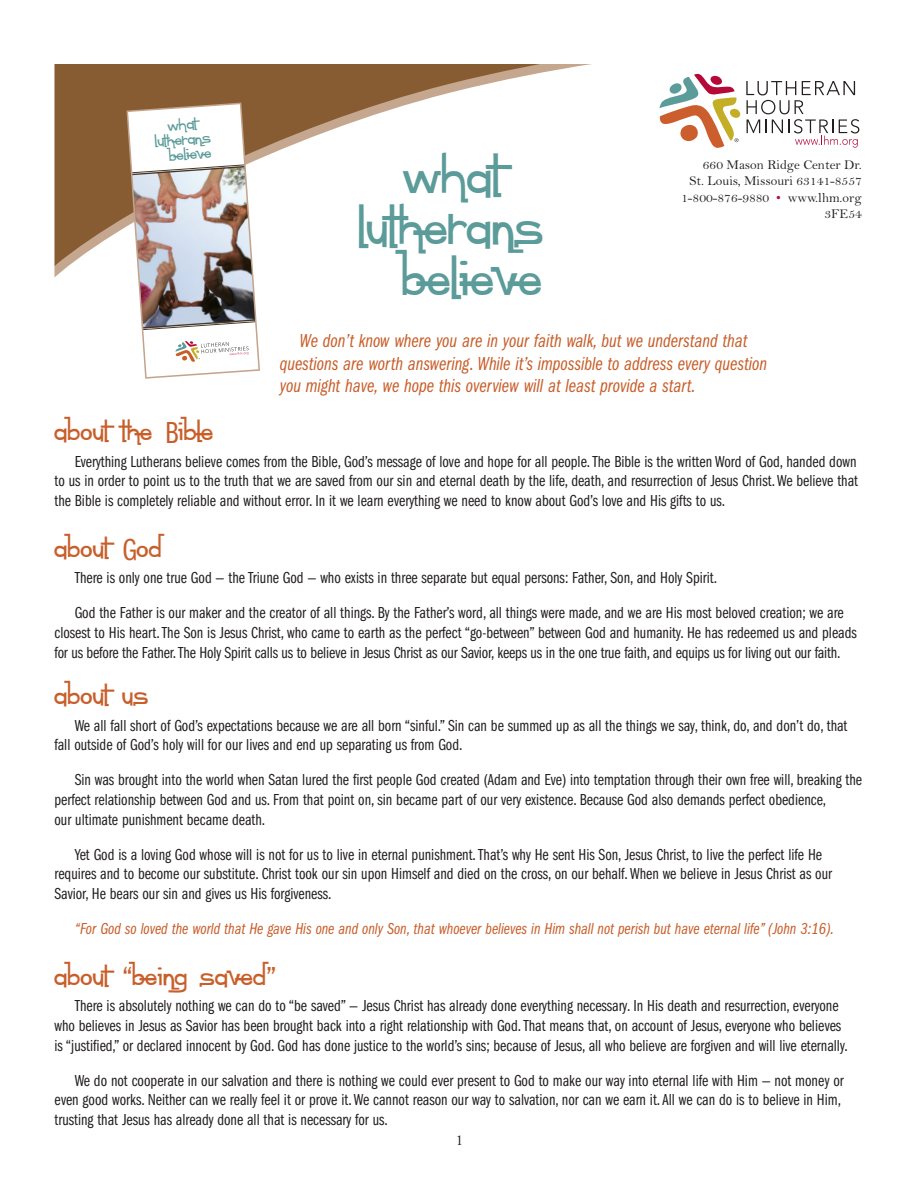
<style>
.page{position:relative;width:918px;height:1188px;background:#fff}
.page>*{position:absolute;margin:0;border:0;box-sizing:border-box;transform-origin:0 0}
.t1{font:43.8px "contempojungleminuet";color:#5b9b99}
.t2{font:22.5px "contempojungleminuet";color:#c85f2b}
.t3{font:19.5px/22.5px "ITC Franklin Gothic Std Bk Cp It";color:#c85f2b}
.t4{font:16.5px/19.8px "ITC Franklin Gothic Std Bk Cp";color:#231f20}
.t5{font:16.5px "ITC Franklin Gothic Std Bk Cp It";color:#c85f2b}
.t6{font:15px "Adobe Garamond Pro";color:#231f20}
.t7{font:13.5px "Bell MT Std";color:#231f20}
.t8{font:12.9px "contempojungleminuet";color:#5b9b99}
.s1{color:#b50938}
.s2{font-family:"ITC Franklin Gothic Std Bk Cp";font-size:31.5px}
</style>
<div class="page">
<svg style="left:854px;top:81px;width:5px;height:67px"></svg>
<svg style="left:54px;top:64px;width:800px;height:214px"></svg>
<img style="left:126px;top:102px;width:135px;height:277px">
<p class="t8" style="left:167px;top:119px;width:32px;rotate:-4deg">what</p>
<p class="t8" style="left:155px;top:135px;width:57px;rotate:-4deg">lutherans</p>
<p class="t8" style="left:169px;top:149px;width:44px;rotate:-4deg">believe</p>
<p class="t1" style="left:403px;top:153px;width:102px">what</p>
<p class="t1" style="left:359px;top:204px;width:187px">lutherans</p>
<p class="t7" style="left:703px;top:157px;width:161px">660 Mason Ridge Center Dr.</p>
<p class="t7" style="left:690px;top:174px;width:174px">St. Louis, Missouri 63141-8557</p>
<p class="t7" style="left:681px;top:190px;width:182px">1-800-876-9880 <span class="s1">•</span> www.lhm.org</p>
<p class="t7" style="left:824px;top:206px;width:39px">3FE54</p>
<p class="t1" style="left:403px;top:255px;width:142px">believe</p>
<p class="t3" style="left:280px;top:330px;width:489px;text-indent:20px">We don’t know where you are in your faith walk, but we understand that questions are worth answering. While it’s impossible to address every question you might have, we hope this overview will at least provide a start.</p>
<p class="t2" style="left:54px;top:419px;width:161px">about the <span class="s2">B</span>ible</p>
<p class="t4" style="left:54px;top:452px;width:805px;text-align:justify;text-indent:20px">Everything Lutherans believe comes from the Bible, God’s message of love and hope for all people. The Bible is the written Word of God, handed down to us in order to point us to the truth that we are saved from our sin and eternal death by the life, death, and resurrection of Jesus Christ. We believe that the Bible is completely reliable and without error. In it we learn everything we need to know about God’s love and His gifts to us.</p>
<p class="t2" style="left:54px;top:536px;width:109px">about <span class="s2">G</span>od</p>
<p class="t4" style="left:75px;top:568px;width:644px">There is only one true God — the Triune God — who exists in three separate but equal persons: Father, Son, and Holy Spirit.</p>
<p class="t4" style="left:54px;top:603px;width:804px;text-indent:20px">God the Father is our maker and the creator of all things. By the Father’s word, all things were made, and we are His most beloved creation; we are closest to His heart. The Son is Jesus Christ, who came to earth as the perfect “go-between” between God and humanity. He has redeemed us and pleads for us before the Father. The Holy Spirit calls us to believe in Jesus Christ as our Savior, keeps us in the one true faith, and equips us for living out our faith.</p>
<p class="t2" style="left:54px;top:683px;width:96px">about us</p>
<p class="t4" style="left:54px;top:716px;width:795px;text-indent:20px">We all fall short of God’s expectations because we are all born “sinful.” Sin can be summed up as all the things we say, think, do, and don’t do, that fall outside of God’s holy will for our lives and end up separating us from God.</p>
<p class="t4" style="left:54px;top:770px;width:809px;text-indent:20px">Sin was brought into the world when Satan lured the first people God created (Adam and Eve) into temptation through their own free will, breaking the perfect relationship between God and us. From that point on, sin became part of our very existence. Because God also demands perfect obedience,</p>
<p class="t4" style="left:54px;top:810px;width:212px">our ultimate punishment became death.</p>
<p class="t4" style="left:54px;top:845px;width:779px;text-indent:20px">Yet God is a loving God whose will is not for us to live in eternal punishment. That’s why He sent His Son, Jesus Christ, to live the perfect life He requires and to become our substitute. Christ took our sin upon Himself and died on the cross, on our behalf. When we believe in Jesus Christ as our<br>Savior, He bears our sin and gives us His forgiveness.</p>
<p class="t5" style="left:75px;top:920px;width:761px">“For God so loved the world that He gave His one and only Son, that whoever believes in Him shall not perish but have eternal life” (John 3:16).</p>
<p class="t2" style="left:54px;top:964px;width:227px">about <span class="s2">“</span>being saved<span class="s2">”</span>"”</p>
<p class="t4" style="left:75px;top:996px;width:765px">There is absolutely nothing we can do to “be saved” — Jesus Christ has already done everything necessary. In His death and resurrection, everyone</p>
<p class="t4" style="left:54px;top:1016px;width:788px">who believes in Jesus as Savior has been brought back into a right relationship with God. That means that, on account of Jesus, everyone who believes</p>
<p class="t4" style="left:54px;top:1036px;width:795px">is “justified,” or declared innocent by God. God has done justice to the world’s sins; because of Jesus, all who believe are forgiven and will live eternally.</p>
<p class="t4" style="left:54px;top:1070px;width:791px;text-indent:20px">We do not cooperate in our salvation and there is nothing we could ever present to God to make our way into eternal life with Him — not money or even good works. Neither can we really feel it or prove it. We cannot reason our way to salvation, nor can we earn it. All we can do is to believe in Him, trusting that Jesus has already done all that is necessary for us.</p>
<p class="t6" style="left:456px;top:1131px;width:9px">1</p>
</div>
